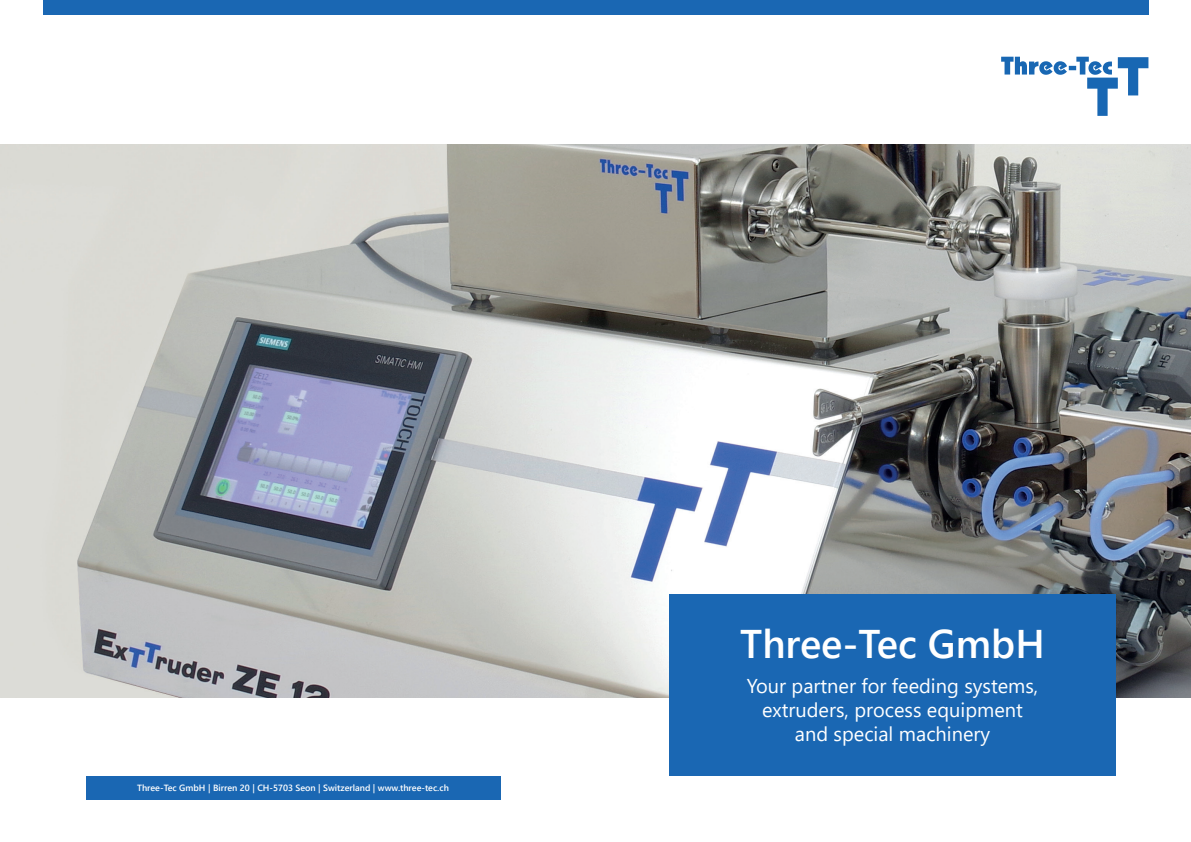
<style>
.page{position:relative;width:1191px;height:842px;background:#fff}
.page>*{position:absolute;margin:0;border:0;box-sizing:border-box;transform-origin:0 0}
.t1{font:600 40px "Segoe UI";color:#fff}
.t2{font:20px/24px "Segoe UI";color:#fff;text-align:center}
.t3{font:600 9px "Segoe UI";color:#fff}
</style>
<div class="page">
<img style="left:0;top:145px;width:1191px;height:552px">
<div style="left:669px;top:594px;width:446px;height:182px;background:#1a67b3"></div>
<div style="left:43px;top:0;width:1105px;height:14px;background:#1a67b3"></div>
<div style="left:86px;top:776px;width:414px;height:23px;background:#1a67b3"></div>
<svg style="left:1001px;top:57px;width:147px;height:59px"></svg>
<p class="t3" style="left:137px;top:779px;width:313px">Three-Tec GmbH | Birren 20 | CH-5703 Seon | Switzerland | www.three-tec.ch</p>
<h1 class="t1" style="left:740px;top:606px;width:306px">Three-Tec GmbH</h1>
<p class="t2" style="left:747px;top:672px;width:293px">Your partner for feeding systems, extruders, process equipment and special machinery</p>
</div>
